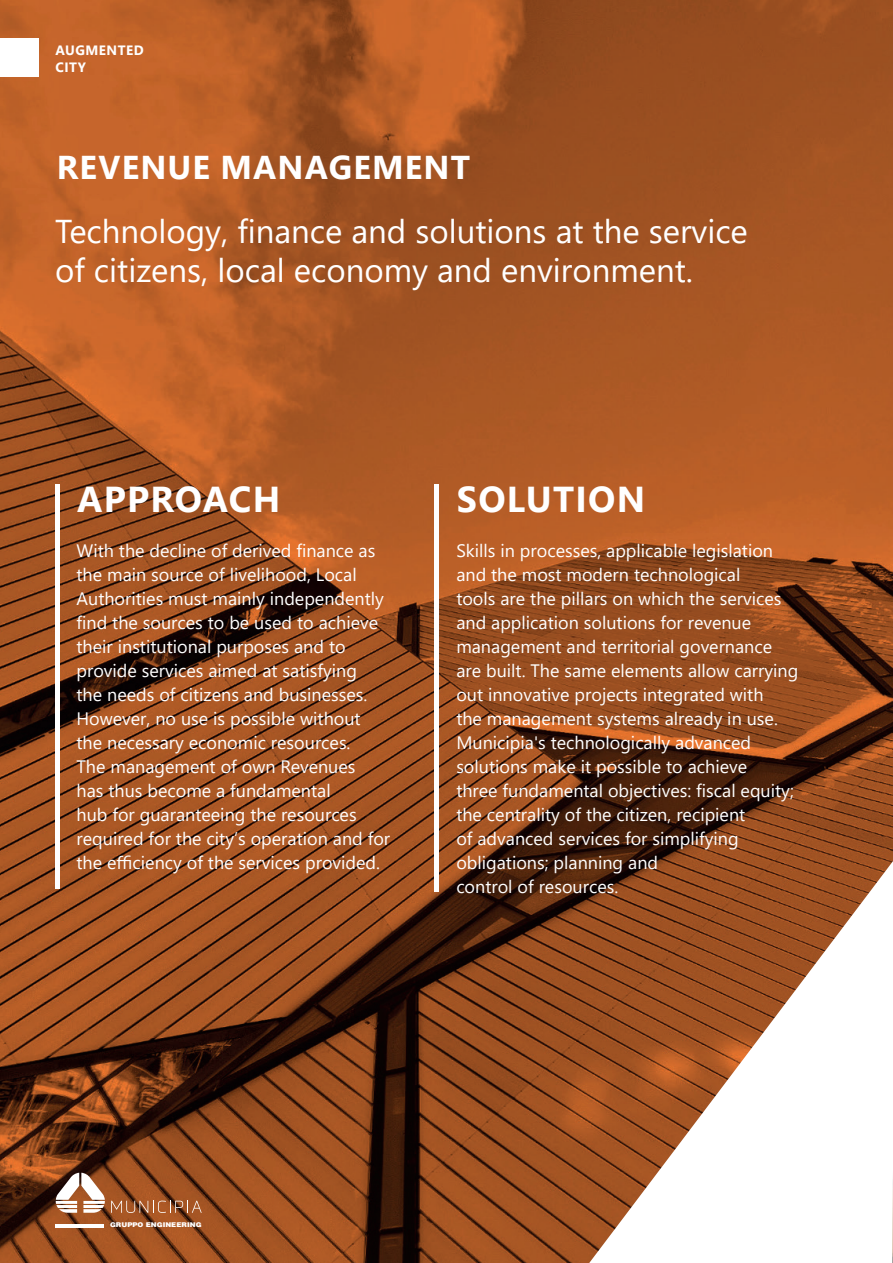
<style>
.page{position:relative;width:893px;height:1263px;background:#fff}
.page>*{position:absolute;margin:0;border:0;box-sizing:border-box;transform-origin:0 0}
.t1{font:700 36px "Segoe UI";letter-spacing:.035em;color:#fff}
.t2{font:33px/39px "Segoe UI";color:#fff}
.t3{font:700 33px "Segoe UI";letter-spacing:.035em;color:#fff}
.t4{font:18px/24px "Segoe UI";color:#fff}
.t5{font:700 13.5px/16.2px "Segoe UI";letter-spacing:.035em;color:#fff}
.t6{font:900 6.45px "Helvetica LT Std";color:#fff;scale:1.08 1}
</style>
<div class="page">
<img style="left:0;top:0;width:893px;height:1263px">
<div style="left:0;top:38px;width:39px;height:39px;background:#fff"></div>
<svg style="left:589px;top:861px;width:304px;height:402px"></svg>
<hr style="left:56px;top:1224px;width:48px;height:3px;background:#fff">
<svg style="left:111px;top:1200px;width:91px;height:13px"></svg>
<svg style="left:56px;top:1173px;width:49px;height:40px"></svg>
<div style="left:55px;top:484px;width:5px;height:404px;background:#fff"></div>
<div style="left:434px;top:484px;width:5px;height:408px;background:#fff"></div>
<p class="t5" style="left:56px;top:42px;width:90px">AUGMENTED<br>CITY</p>
<h2 class="t3" style="left:57px;top:136px;width:415px">REVENUE MANAGEMENT</h2>
<h2 class="t2" style="left:55px;top:209px;width:694px">Technology, finance and solutions at the service of citizens, local economy and environment.</h2>
<h1 class="t1" style="left:77px;top:465px;width:205px">APPROACH</h1>
<h1 class="t1" style="left:457px;top:465px;width:190px">SOLUTION</h1>
<p class="t4" style="left:77px;top:537px;width:315px">With the decline of derived finance as the main source of livelihood, Local Authorities must mainly independently find the sources to be used to achieve their institutional purposes and to provide services aimed at satisfying<br>the needs of citizens and businesses.<br>However, no use is possible without the necessary economic resources.<br>The management of own Revenues<br>has thus become a fundamental<br>hub for guaranteeing the resources required for the city’s operation and for the efficiency of the services provided.</p>
<p class="t4" style="left:456px;top:537px;width:343px">Skills in processes, applicable legislation and the most modern technological<br>tools are the pillars on which the services and application solutions for revenue management and territorial governance are built. The same elements allow carrying out innovative projects integrated with<br>the management systems already in use.<br>Municipia's technologically advanced solutions make it possible to achieve<br>three fundamental objectives: fiscal equity; the centrality of the citizen, recipient<br>of advanced services for simplifying obligations; planning and<br>control of resources.</p>
<p class="t6" style="left:110px;top:1220px;width:86px">GRUPPO ENGINEERING</p>
</div>
